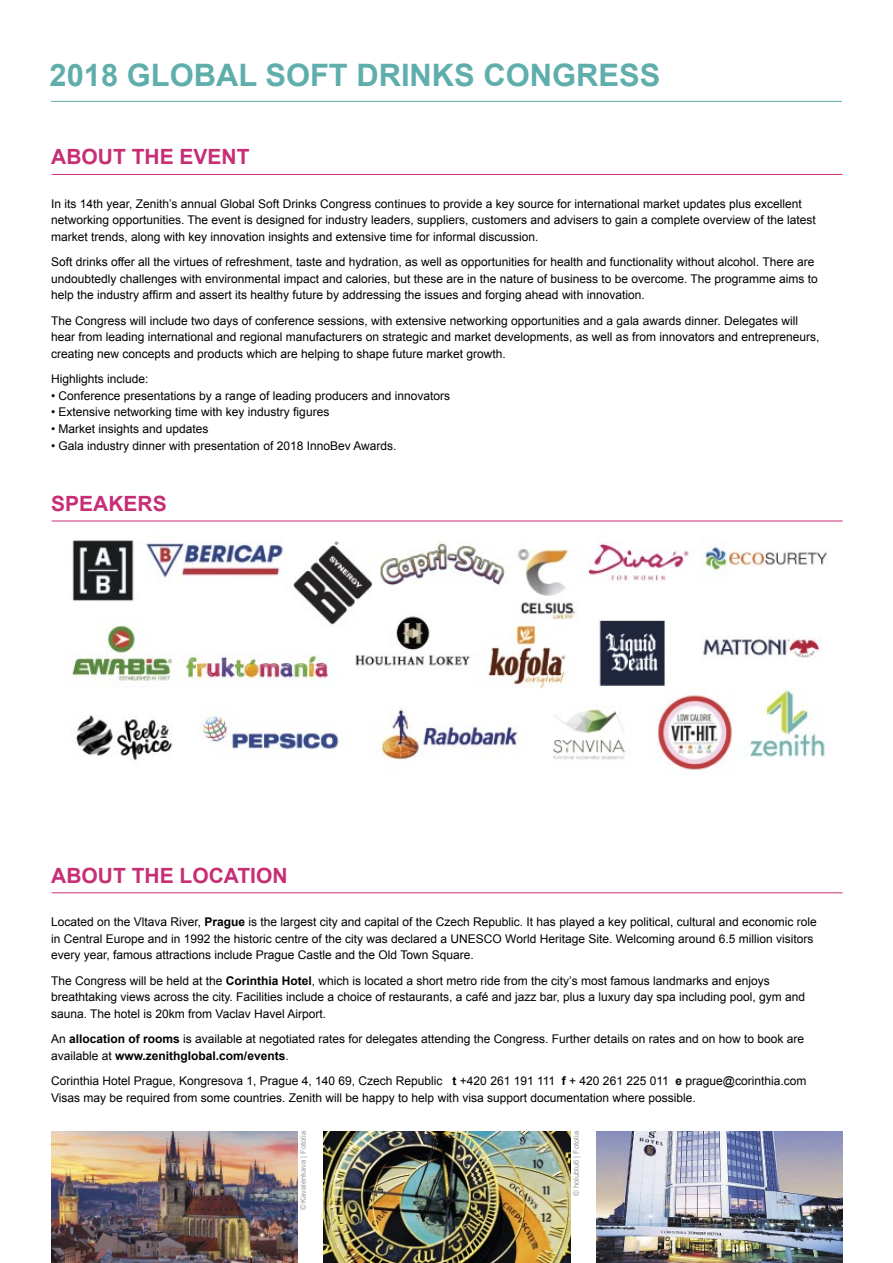
<style>
.page{position:relative;width:893px;height:1263px;background:#fff}
.page>*{position:absolute;margin:0;border:0;box-sizing:border-box;transform-origin:0 0}
.t1{font:700 30.9px "Arial";color:#5faeac}
.t2{font:700 21px "Arial";color:#c72e75}
.t3{font:12px/16.5px "Arial";color:#000}
.t4{font:7.5px "Arial";color:#9c9b9b}
.s1{font-weight:700}
</style>
<div class="page">
<hr style="left:51px;top:101px;width:791px;height:1px;background:#5faeac">
<hr style="left:52px;top:174px;width:790px;height:1px;background:#c72e75">
<hr style="left:52px;top:521px;width:790px;height:1px;background:#c72e75">
<hr style="left:52px;top:892px;width:790px;height:1px;background:#c72e75">
<img style="left:51px;top:1131px;width:247px;height:132px">
<img style="left:324px;top:1131px;width:246px;height:132px">
<img style="left:596px;top:1131px;width:247px;height:132px">
<img style="left:71px;top:540px;width:756px;height:231px">
<p class="t1" style="left:50px;top:54px;width:612px">2018 GLOBAL SOFT DRINKS CONGRESS</p>
<p class="t2" style="left:51px;top:143px;width:200px">ABOUT THE EVENT</p>
<p class="t3" style="left:51px;top:196px;width:766px">In its 14th year, Zenith’s annual Global Soft Drinks Congress continues to provide a key source for international market updates plus excellent networking opportunities. The event is designed for industry leaders, suppliers, customers and advisers to gain a complete overview of the latest market trends, along with key innovation insights and extensive time for informal discussion.</p>
<p class="t3" style="left:51px;top:254px;width:768px">Soft drinks offer all the virtues of refreshment, taste and hydration, as well as opportunities for health and functionality without alcohol. There are undoubtedly challenges with environmental impact and calories, but these are in the nature of business to be overcome. The programme aims to help the industry affirm and assert its healthy future by addressing the issues and forging ahead with innovation.</p>
<p class="t3" style="left:51px;top:313px;width:770px">The Congress will include two days of conference sessions, with extensive networking opportunities and a gala awards dinner. Delegates will hear from leading international and regional manufacturers on strategic and market developments, as well as from innovators and entrepreneurs, creating new concepts and products which are helping to shape future market growth.</p>
<p class="t3" style="left:51px;top:371px;width:99px">Highlights include:</p>
<p class="t3" style="left:51px;top:388px;width:401px">• Conference presentations by a range of leading producers and innovators</p>
<p class="t3" style="left:51px;top:404px;width:280px">• Extensive networking time with key industry figures</p>
<p class="t3" style="left:51px;top:421px;width:159px">• Market insights and updates</p>
<p class="t3" style="left:51px;top:437px;width:347px">• Gala industry dinner with presentation of 2018 InnoBev Awards.</p>
<p class="t2" style="left:51px;top:489px;width:117px">SPEAKERS</p>
<p class="t2" style="left:51px;top:861px;width:238px">ABOUT THE LOCATION</p>
<p class="t3" style="left:51px;top:914px;width:767px">Located on the Vltava River, <span class="s1">Prague</span> is the largest city and capital of the Czech Republic. It has played a key political, cultural and economic role in Central Europe and in 1992 the historic centre of the city was declared a UNESCO World Heritage Site. Welcoming around 6.5 million visitors every year, famous attractions include Prague Castle and the Old Town Square.</p>
<p class="t3" style="left:51px;top:972px;width:756px">The Congress will be held at the <span class="s1">Corinthia Hotel</span>, which is located a short metro ride from the city’s most famous landmarks and enjoys breathtaking views across the city. Facilities include a choice of restaurants, a café and jazz bar, plus a luxury day spa including pool, gym and sauna. The hotel is 20km from Vaclav Havel Airport.</p>
<p class="t3" style="left:51px;top:1031px;width:755px">An <span class="s1">allocation of rooms</span> is available at negotiated rates for delegates attending the Congress. Further details on rates and on how to book are available at <span class="s1">www.zenithglobal.com/events</span>.</p>
<p class="t3" style="left:51px;top:1073px;width:757px">Corinthia Hotel Prague, Kongresova 1, Prague 4, 140 69, Czech Republic <span class="s1">t</span> +420 261 191 111 <span class="s1">f</span> + 420 261 225 011 <span class="s1">e</span> prague@corinthia.com</p>
<p class="t3" style="left:51px;top:1089px;width:646px">Visas may be required from some countries. Zenith will be happy to help with visa support documentation where possible.</p>
<p class="t4" style="left:571px;top:1196px;width:66px;rotate:-90deg">© holublu6 | Fotolia</p>
<p class="t4" style="left:298px;top:1210px;width:81px;rotate:-90deg">© Kavalenkava | Fotolia</p>
</div>
